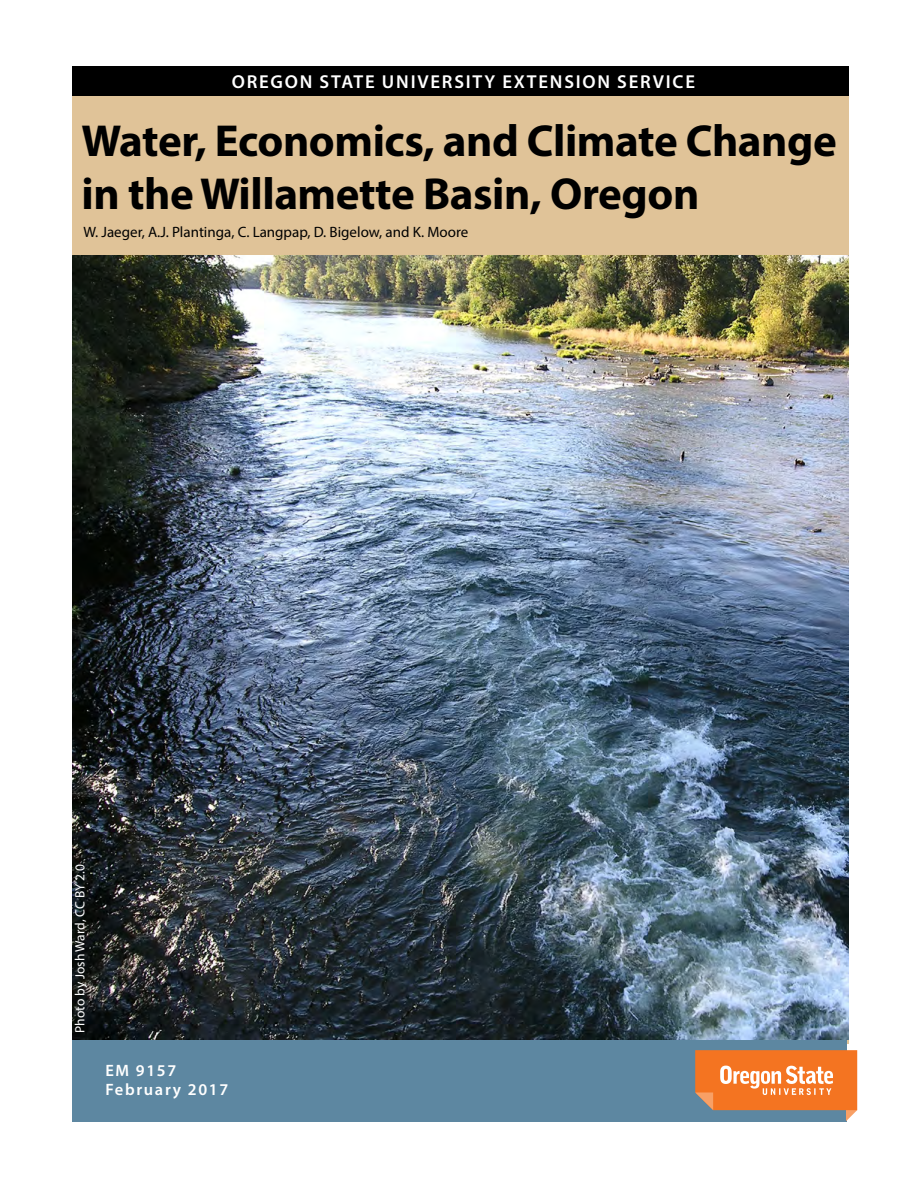
<style>
.page{position:relative;width:918px;height:1188px;background:#fff}
.page>*{position:absolute;margin:0;border:0;box-sizing:border-box;transform-origin:0 0}
.t1{font:700 45px/52.5px "Myriad Pro";letter-spacing:-.01em;color:#000}
.Subhead_1{font:600 18.75px "Myriad Pro";letter-spacing:.095em;color:#fff}
.Pub_date{font:600 16.5px "Myriad Pro";letter-spacing:.1em;color:#fff}
.Pub_number{font:600 16.5px "Myriad Pro";letter-spacing:.1em;color:#fff}
.t2{font:15px "Myriad Pro";color:#000}
.t3{font:13.5px "Myriad Pro";letter-spacing:-.005em;color:#fff}
</style>
<div class="page">
<div style="left:72px;top:89px;width:776px;height:955px;background:#e0c398"></div>
<div style="left:72px;top:66px;width:776px;height:30px;background:#000"></div>
<div style="left:72px;top:1037px;width:775px;height:85px;background:#5d87a1"></div>
<svg style="left:695px;top:1050px;width:162px;height:71px"></svg>
<img style="left:72px;top:256px;width:776px;height:783px">
<h2 class="Subhead_1" style="left:232px;top:70px;width:465px">OREGON STATE UNIVERSITY EXTENSION SERVICE</h2>
<h1 class="t1" style="left:82px;top:113px;width:757px">Water, Economics, and Climate Change in the Willamette Basin, Oregon</h1>
<p class="t2" style="left:83px;top:223px;width:386px">W. Jaeger, A.J. Plantinga, C. Langpap, D. Bigelow, and K. Moore</p>
<p class="t3" style="left:72px;top:1033px;width:170px;rotate:-90deg">Photo by Josh Ward, CC BY 2.0</p>
<p class="Pub_number" style="left:105px;top:1060px;width:72px">EM 9157</p>
<p class="Pub_date" style="left:105px;top:1079px;width:124px">February 2017</p>
</div>
